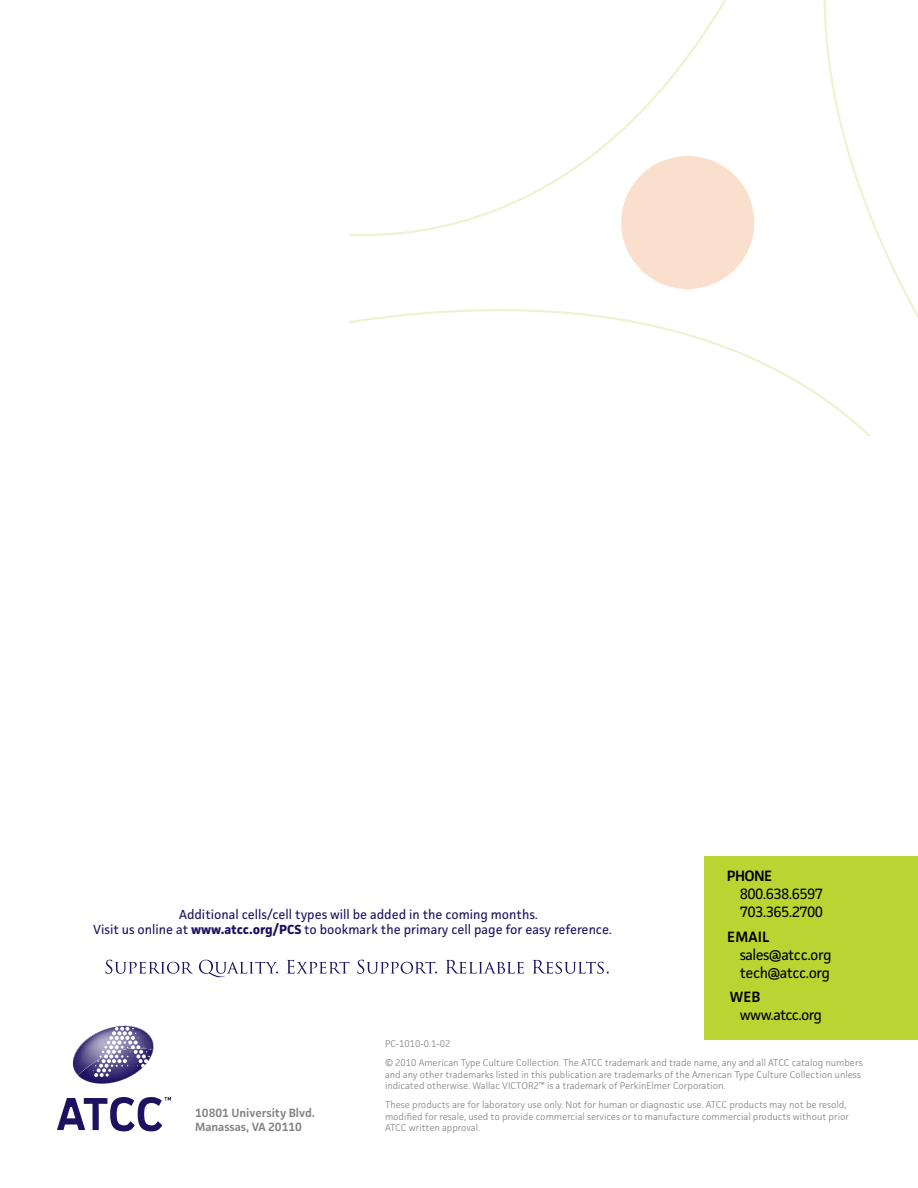
<style>
.page{position:relative;width:918px;height:1188px;background:#fff}
.page>*{position:absolute;margin:0;border:0;box-sizing:border-box;transform-origin:0 0}
.t1{font:15px/18px "Facit";letter-spacing:-.04em;color:#000}
.t2{font:600 15px "Facit";color:#000}
.t3{font:13.2px/15.9px "Facit";color:#1d1160}
.t4{font:600 12px/14.4px "Facit";color:#808285}
.t5{font:300 9.75px/11.7px "Facit";color:#808285}
.s1{font-weight:700}
</style>
<div class="page">
<svg style="left:73px;top:1026px;width:81px;height:58px"></svg>
<svg style="left:57px;top:1097px;width:114px;height:34px"></svg>
<svg style="left:106px;top:960px;width:87px;height:14px"></svg>
<svg style="left:199px;top:960px;width:79px;height:17px"></svg>
<svg style="left:287px;top:960px;width:62px;height:14px"></svg>
<svg style="left:357px;top:960px;width:80px;height:14px"></svg>
<svg style="left:446px;top:960px;width:78px;height:14px"></svg>
<svg style="left:533px;top:960px;width:76px;height:14px"></svg>
<svg style="left:350px;top:101px;width:300px;height:226px"></svg>
<svg style="left:650px;top:0;width:268px;height:436px"></svg>
<svg style="left:612px;top:147px;width:152px;height:151px"></svg>
<div style="left:704px;top:856px;width:214px;height:184px;background:#bad532"></div>
<h2 class="t3" style="left:93px;top:906px;width:520px;text-indent:86px">Additional cells/cell types will be added in the coming months.<br>Visit us online at <span class="s1">www.atcc.org/PCS</span> to bookmark the primary cell page for easy reference.</h2>
<h1 class="t2" style="left:727px;top:866px;width:37px">PHONE</h1>
<h1 class="t1" style="left:740px;top:884px;width:85px">800.638.6597<br>703.365.2700</h1>
<h1 class="t2" style="left:727px;top:927px;width:10px">EMAI</h1>
<h1 class="t2" style="left:762px;top:927px;width:9px">L</h1>
<h1 class="t1" style="left:740px;top:945px;width:93px">sales@atcc.org tech@atcc.org</h1>
<h1 class="t2" style="left:730px;top:988px;width:32px">WE B</h1>
<h1 class="t1" style="left:740px;top:1006px;width:84px">www.atcc.org</h1>
<p class="t4" style="left:195px;top:1105px;width:121px">10801 University Blvd.<br>Manassas, VA 20110</p>
<p class="t5" style="left:385px;top:1034px;width:479px;line-height:18.8px">PC-1010-0.1-02<br>© 2010 American Type Culture Collection. The ATCC trademark and trade name, any and all ATCC catalog numbers</p>
<p class="t5" style="left:385px;top:1068px;width:477px">and any other trademarks listed in this publication are trademarks of the American Type Culture Collection unless indicated otherwise. Wallac VICTOR2™ is a trademark of PerkinElmer Corporation.</p>
<p class="t5" style="left:385px;top:1098px;width:466px">These products are for laboratory use only. Not for human or diagnostic use. ATCC products may not be resold, modified for resale, used to provide commercial services or to manufacture commercial products without prior<br>ATCC written approval.</p>
</div>
